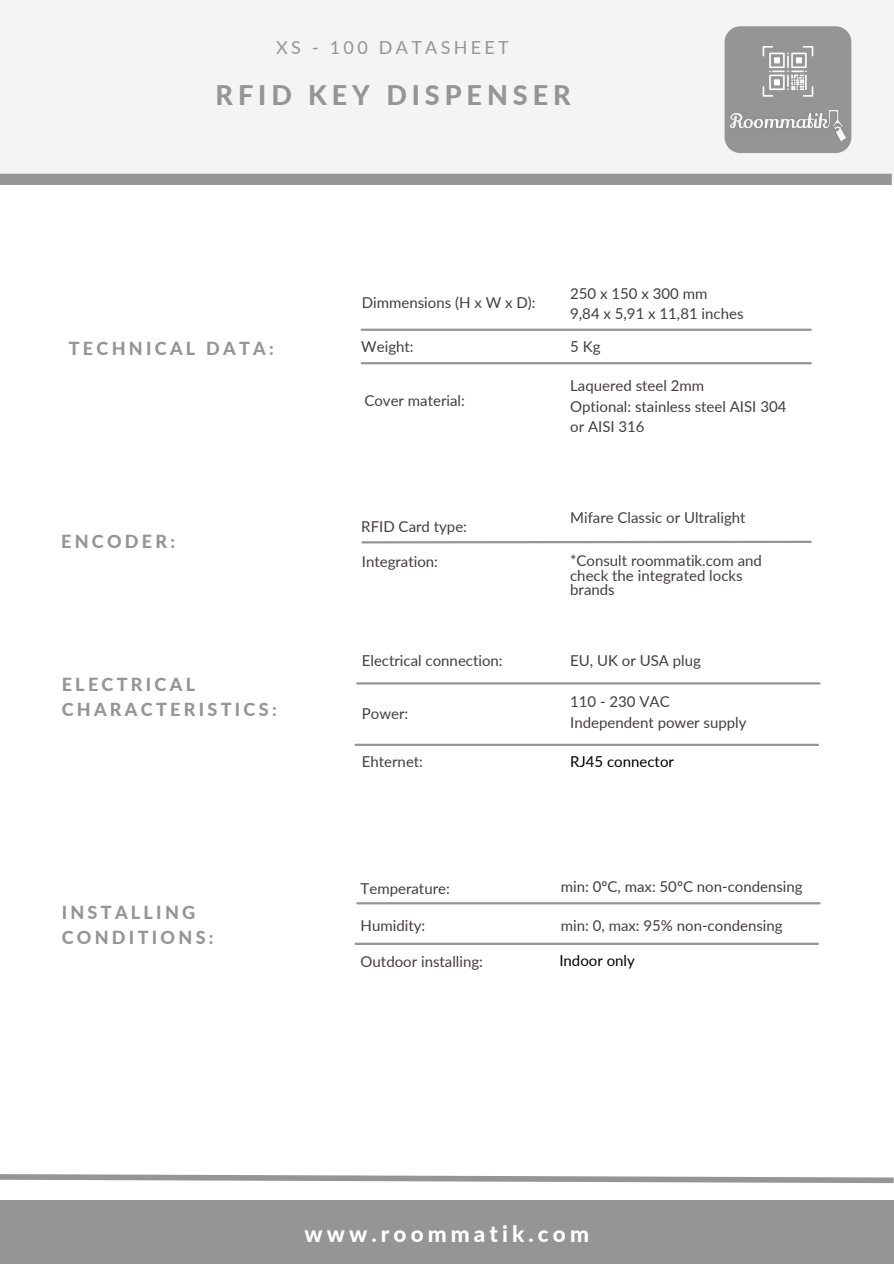
<style>
.page{position:relative;width:894px;height:1264px;background:#fff}
.page>*{position:absolute;margin:0;border:0;box-sizing:border-box;transform-origin:0 0}
.t1{font:800 27px "Lato";letter-spacing:.18em;color:#959595}
.t2{font:800 22.5px "Lato";letter-spacing:.18em;color:#fff}
.t3{font:800 18px/24.8px "Lato";letter-spacing:.18em;color:#959595}
.t4{font:18px "Lato";letter-spacing:.18em;color:#959595}
.t5{font:15px/20.2px "Lato";color:#433e3f}
.t6{font:15px "Lato";color:#000}
</style>
<div class="page">
<hr style="left:361px;top:328px;width:449px;height:3px;background:#959595">
<hr style="left:361px;top:362px;width:449px;height:2px;background:#959595">
<svg style="left:361px;top:540px;width:451px;height:4px"></svg>
<hr style="left:357px;top:682px;width:462px;height:2px;background:#959595">
<hr style="left:355px;top:743px;width:462px;height:3px;background:#959595">
<div style="left:0;top:1199px;width:893px;height:64px;background:#959595"></div>
<svg style="left:0;top:1174px;width:893px;height:10px"></svg>
<div style="left:0;top:0;width:893px;height:179px;background:#f4f4f4"></div>
<div style="left:0;top:174px;width:891px;height:11px;background:#959595"></div>
<hr style="left:357px;top:902px;width:462px;height:2px;background:#959595">
<hr style="left:355px;top:942px;width:462px;height:3px;background:#959595">
<div style="left:724px;top:26px;width:127px;height:127px;background:#959595;border-radius:16px"></div>
<img style="left:730px;top:110px;width:115px;height:30px">
<svg style="left:762px;top:46px;width:51px;height:51px"></svg>
<p class="t4" style="left:276px;top:36px;width:234px">XS - 100 DATASHEET</p>
<h1 class="t1" style="left:215px;top:78px;width:356px">RFID KEY DISPENSER</h1>
<p class="t3" style="left:69px;top:336px;width:206px">TECHNICAL DATA:</p>
<p class="t3" style="left:61px;top:528px;width:116px">ENCODER:</p>
<p class="t3" style="left:62px;top:671px;width:216px">ELECTRICAL<br>CHARACTERISTICS:</p>
<p class="t3" style="left:62px;top:899px;width:153px">INSTALLING<br>CONDITIONS:</p>
<p class="t5" style="left:362px;top:292px;width:175px">Dimmensions (H x W x D):</p>
<p class="t5" style="left:570px;top:283px;width:175px">250 x 150 x 300 mm<br>9,84 x 5,91 x 11,81 inches</p>
<p class="t5" style="left:361px;top:335px;width:54px">Weight:</p>
<p class="t5" style="left:570px;top:335px;width:32px">5 Kg</p>
<p class="t5" style="left:364px;top:389px;width:102px">Cover material:</p>
<p class="t5" style="left:361px;top:516px;width:107px">RFID Card type:</p>
<p class="t5" style="left:362px;top:551px;width:78px">Integration:</p>
<p class="t5" style="left:362px;top:650px;width:142px">Electrical connection:</p>
<p class="t5" style="left:362px;top:702px;width:48px">Power:</p>
<p class="t5" style="left:570px;top:375px;width:218px">Laquered steel 2mm<br>Optional: stainless steel AISI 304 or AISI 316</p>
<p class="t5" style="left:570px;top:507px;width:177px">Mifare Classic or Ultralight</p>
<p class="t5" style="left:570px;top:553px;width:193px;line-height:14.7px">*Consult roommatik.com and check the integrated locks brands</p>
<p class="t5" style="left:570px;top:650px;width:132px">EU, UK or USA plug</p>
<p class="t5" style="left:570px;top:691px;width:178px">110 - 230 VAC<br>Independent power supply</p>
<p class="t5" style="left:362px;top:750px;width:63px">Ehternet:</p>
<p class="t6" style="left:570px;top:752px;width:105px">RJ45 connector</p>
<p class="t5" style="left:360px;top:877px;width:91px">Temperature:</p>
<p class="t5" style="left:360px;top:914px;width:66px">Humidity:</p>
<p class="t5" style="left:360px;top:951px;width:124px">Outdoor installing:</p>
<p class="t5" style="left:560px;top:875px;width:243px">min: 0ºC, max: 50ºC non-condensing</p>
<p class="t5" style="left:560px;top:914px;width:223px">min: 0, max: 95% non-condensing</p>
<p class="t6" style="left:559px;top:951px;width:77px">Indoor only</p>
<h2 class="t2" style="left:304px;top:1219px;width:286px">www.roommatik.com</h2>
</div>
